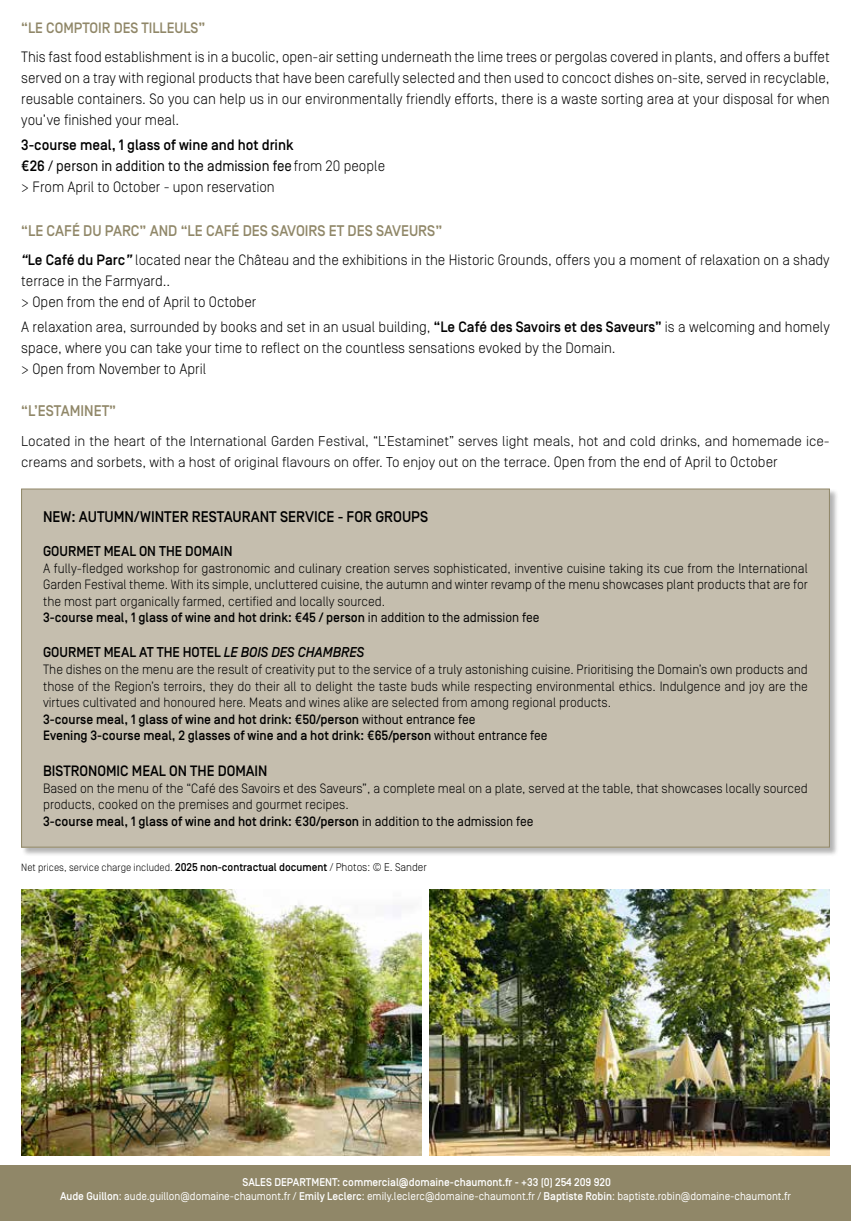
<style>
.page{position:relative;width:851px;height:1221px;background:#fff}
.page>*{position:absolute;margin:0;border:0;box-sizing:border-box;transform-origin:0 0}
.t1{font:500 15.45px "Simplon BP";color:#908768;scale:.95 1}
.t2{font:500 15.45px "Simplon BP";color:#000;scale:.95 1}
.t3{font:300 15px/21px "Simplon BP";color:#000;scale:.95 1}
.t4{font:500 15px "Simplon BP";color:#000;scale:.95 1}
.t5{font:15px "Simplon BP Regular";color:#000;scale:.95 1}
.t6{font:500 15px "Simplon BP";color:#908768}
.t7{font:300 14.25px/21px "Simplon BP";color:#000}
.t8{font:500 14.25px "Simplon BP";color:#000;scale:.95 1}
.t9{font:300 13.5px/16.5px "Simplon BP";color:#000;scale:.95 1}
.t10{font:11.25px "Simplon BP Regular";color:#fff;scale:.95 1}
.t11{font:500 11.25px "Simplon BP";color:#fff;scale:.95 1}
.t12{font:300 10.5px "Simplon BP";color:#000;scale:.95 1}
.s1{font-family:"Simplon BP";font-weight:500}
.s2{font-family:"Simplon BP";font-weight:300}
.s3{font-size:15px}
.s4{font-weight:500;font-style:italic}
.s5{font-weight:500}
.s6{font-family:"Simplon BP Regular";font-weight:400}
.s7{font-style:italic}
.s8{font-weight:500;font-size:11.25px}
.s9{font-size:11.25px}
</style>
<div class="page">
<div style="left:21px;top:488px;width:817px;height:368px;background:#000;opacity:.3"></div>
<div style="left:22px;top:489px;width:807px;height:358px;background:#c5beae"></div>
<div style="left:0;top:1165px;width:850px;height:55px;background:#908768"></div>
<img style="left:21px;top:889px;width:400px;height:265px">
<img style="left:429px;top:889px;width:400px;height:265px">
<p class="t6" style="left:21px;top:19px;width:185px">“LE COMPTOIR DES TILLEULS”</p>
<p class="t3" style="left:21px;top:46px;width:852px;text-align:justify">This fast food establishment is in a bucolic, open-air setting underneath the lime trees or pergolas covered in plants, and offers a buffet served on a tray with regional products that have been carefully selected and then used to concoct dishes on-site, served in recyclable, reusable containers. So you can help us in our environmentally friendly efforts, there is a waste sorting area at your disposal for when you’ve finished your meal.</p>
<p class="t4" style="left:21px;top:136px;width:288px">3-course meal, 1 glass of wine and hot drink</p>
<p class="t5" style="left:21px;top:157px;width:384px"><span class="s1">€26</span> / person in addition to the admission fee <span class="s2">from 20 people</span></p>
<p class="t3" style="left:21px;top:176px;width:268px">&gt; From April to October - upon reservation</p>
<p class="t1" style="left:21px;top:221px;width:444px"><span class="s3">“</span>LE CAFÉ DU PARC<span class="s3">”</span> AND <span class="s3">“</span>LE CAFÉ DES SAVOIRS ET DES SAVEURS<span class="s3">”</span></p>
<p class="t3" style="left:21px;top:249px;width:852px"><span class="s4">“</span><span class="s5">Le Café du Parc</span><span class="s4">”</span> located near the Château and the exhibitions in the Historic Grounds, offers you a moment of relaxation on a shady terrace in the Farmyard..<br>&gt; Open from the end of April to October</p>
<p class="t3" style="left:21px;top:316px;width:852px">A relaxation area, surrounded by books and set in an usual building, <span class="s5">“Le Café des Savoirs et des Saveurs”</span> is a welcoming and homely space, where you can take your time to reflect on the countless sensations evoked by the Domain.<br>&gt; Open from November to April</p>
<p class="t1" style="left:21px;top:402px;width:101px"><span class="s3">“</span>L’ESTAMINET<span class="s3">”</span></p>
<p class="t7" style="left:21px;top:430px;width:809px">Located in the heart of the International Garden Festival, “L’Estaminet” serves light meals, hot and cold drinks, and homemade ice&shy;creams and sorbets, with a host of original flavours on offer. To enjoy out on the terrace. <span class="s3">Open from the end of April to October</span></p>
<p class="t2" style="left:43px;top:508px;width:407px">NEW: AUTUMN/WINTER RESTAURANT SERVICE - FOR GROUPS</p>
<p class="t8" style="left:43px;top:543px;width:201px">GOURMET MEAL ON THE DOMAIN</p>
<p class="t9" style="left:43px;top:559px;width:806px">A fully-fledged workshop for gastronomic and culinary creation serves sophisticated, inventive cuisine taking its cue from the International Garden Festival theme. With its simple, uncluttered cuisine, the autumn and winter revamp of the menu showcases plant products that are for the most part organically farmed, certified and locally sourced.<br><span class="s5">3-course meal, 1 glass of wine and hot drink: €45 / person</span> <span class="s6">in addition to the admission fee</span></p>
<p class="t8" style="left:43px;top:644px;width:339px">GOURMET MEAL AT THE HOTEL <span class="s7">LE BOIS DES CHAMBRES</span></p>
<p class="t9" style="left:43px;top:661px;width:806px">The dishes on the menu are the result of creativity put to the service of a truly astonishing cuisine. Prioritising the Domain’s own products and those of the Region’s terroirs, they do their all to delight the taste buds while respecting environmental ethics. Indulgence and joy are the virtues cultivated and honoured here. Meats and wines alike are selected from among regional products.<br><span class="s5">3-course meal, 1 glass of wine and hot drink: €50/person</span> <span class="s6">without entrance fee<br></span><span class="s5">Evening 3-course meal, 2 glasses of wine and a hot drink: €65/person</span> <span class="s6">without entrance fee</span></p>
<p class="t4" style="left:43px;top:762px;width:238px">BISTRONOMIC MEAL ON THE DOMAIN</p>
<p class="t9" style="left:43px;top:779px;width:806px">Based on the menu of the “Café des Savoirs et des Saveurs”, a complete meal on a plate, served at the table, that showcases locally sourced products, cooked on the premises and gourmet recipes.<br><span class="s5">3-course meal, 1 glass of wine and hot drink: €30/person</span> <span class="s6">in addition to the admission fee</span></p>
<p class="t12" style="left:21px;top:860px;width:428px">Net prices, service charge included. <span class="s8">2025 non-contractual document</span> <span class="s9">/ Photos: © E. Sander</span></p>
<p class="t11" style="left:242px;top:1175px;width:389px">SALES DEPARTMENT: commercial@domaine-chaumont.fr - +33 (0) 254 209 920</p>
<p class="t10" style="left:60px;top:1189px;width:770px"><span class="s1">Aude Guillon</span>: aude.guillon@domaine-chaumont.fr / <span class="s1">Emily Leclerc</span>: emily.leclerc@domaine-chaumont.fr / <span class="s1">Baptiste Robin</span>: baptiste.robin@domaine-chaumont.fr</p>
</div>
